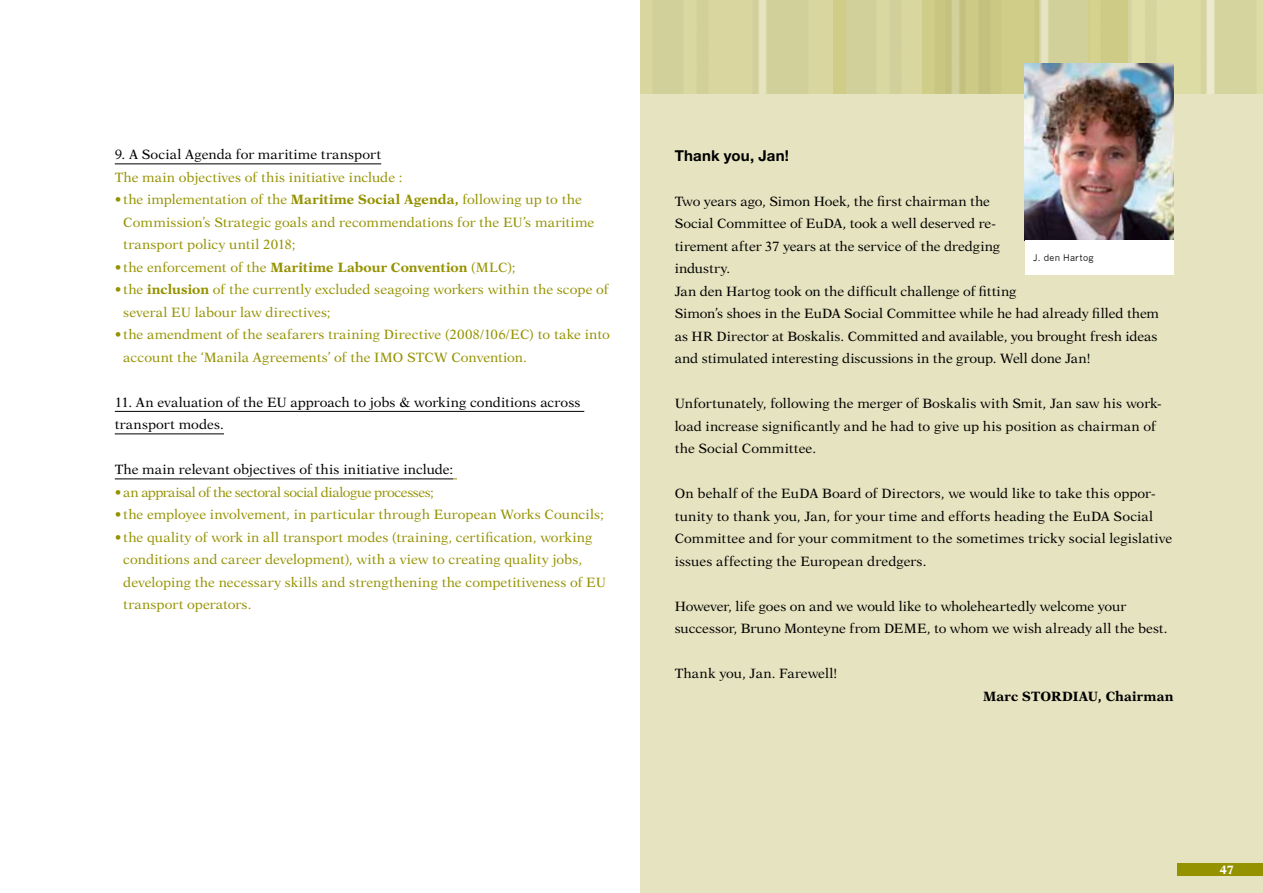
<style>
.page{position:relative;width:1263px;height:893px;background:#fff}
.page>*{position:absolute;margin:0;border:0;box-sizing:border-box;transform-origin:0 0}
.t1{font:700 15px "Helvetica Neue";letter-spacing:.01em;color:#000}
.t2{font:13.5px/22.5px "New Aster";letter-spacing:.005em;color:#000}
.t3{font:13.5px/22.5px "New Aster";letter-spacing:.005em;color:#959200}
.t4{font:13.5px "New Aster";letter-spacing:-.03em;color:#959200}
.t5{font:700 13.5px "New Aster";letter-spacing:.015em;color:#000}
.t6{font:700 12px "New Aster";color:#fff}
.t7{font:9px "News Gothic";letter-spacing:.03em;color:#000}
.s1{font-weight:700}
</style>
<div class="page">
<div style="left:640px;top:0;width:623px;height:893px;background:#e5e3c0"></div>
<div style="left:640px;top:0;width:193px;height:94px;background:#d9d6a0"></div>
<img style="left:833px;top:0;width:89px;height:94px">
<img style="left:922px;top:0;width:167px;height:94px">
<img style="left:1089px;top:0;width:174px;height:94px">
<div style="left:1178px;top:863px;width:85px;height:13px;background:#959200"></div>
<img style="left:1025px;top:64px;width:149px;height:176px">
<div style="left:1025px;top:240px;width:149px;height:34px;background:#fff"></div>
<hr style="left:115px;top:164px;width:266px;height:1px;background:#000">
<hr style="left:115px;top:411px;width:469px;height:1px;background:#000">
<hr style="left:115px;top:434px;width:109px;height:1px;background:#000">
<hr style="left:115px;top:479px;width:338px;height:1px;background:#000">
<p class="t2" style="left:115px;top:143px;width:268px">9. A Social Agenda for maritime transport</p>
<p class="t3" style="left:115px;top:166px;width:289px">The main objectives of this initiative include :</p>
<p class="t3" style="left:123px;top:188px;width:472px;text-indent:-9px">• the implementation of the <span class="s1">Maritime Social Agenda,</span> following up to the<br>Commission’s Strategic goals and recommendations for the EU’s maritime transport policy until 2018;</p>
<p class="t3" style="left:115px;top:256px;width:402px">• the enforcement of the <span class="s1">Maritime Labour Convention</span> (MLC);</p>
<p class="t3" style="left:123px;top:278px;width:487px;text-indent:-9px">• the <span class="s1">inclusion</span> of the currently excluded seagoing workers within the scope of several EU labour law directives;</p>
<p class="t3" style="left:123px;top:323px;width:488px;text-indent:-9px">• the amendment of the seafarers training Directive (2008/106/EC) to take into account the ‘Manila Agreements’ of the IMO STCW Convention.</p>
<p class="t2" style="left:115px;top:391px;width:467px">11. An evaluation of the EU approach to jobs &amp; working conditions across transport modes.</p>
<p class="t2" style="left:115px;top:458px;width:340px">The main relevant objectives of this initiative include:</p>
<p class="t4" style="left:115px;top:484px;width:321px">• an appraisal of the sectoral social dialogue processes;</p>
<p class="t3" style="left:115px;top:503px;width:490px">• the employee involvement, in particular through European Works Councils;</p>
<p class="t3" style="left:123px;top:526px;width:484px;text-indent:-9px">• the quality of work in all transport modes (training, certification, working conditions and career development), with a view to creating quality jobs, developing the necessary skills and strengthening the competitiveness of EU transport operators.</p>
<p class="t1" style="left:675px;top:146px;width:116px">Thank you, Jan!</p>
<p class="t2" style="left:675px;top:190px;width:486px">Two years ago, Simon Hoek, the first chairman the<br>Social Committee of EuDA, took a well deserved re-<br>tirement after 37 years at the service of the dredging<br>industry.<br>Jan den Hartog took on the difficult challenge of fitting<br>Simon’s shoes in the EuDA Social Committee while he had already filled them as HR Director at Boskalis. Committed and available, you brought fresh ideas and stimulated interesting discussions in the group. Well done Jan!</p>
<p class="t2" style="left:675px;top:392px;width:488px">Unfortunately, following the merger of Boskalis with Smit, Jan saw his work&shy;load increase significantly and he had to give up his position as chairman of the Social Committee.</p>
<p class="t2" style="left:675px;top:482px;width:499px">On behalf of the EuDA Board of Directors, we would like to take this oppor&shy;tunity to thank you, Jan, for your time and efforts heading the EuDA Social Committee and for your commitment to the sometimes tricky social legislative issues affecting the European dredgers.</p>
<p class="t2" style="left:675px;top:595px;width:494px">However, life goes on and we would like to wholeheartedly welcome your successor, Bruno Monteyne from DEME, to whom we wish already all the best.</p>
<p class="t2" style="left:675px;top:662px;width:164px">Thank you, Jan. Farewell!</p>
<p class="t5" style="left:983px;top:688px;width:192px">Marc STORDIAU, Chairman</p>
<p class="t7" style="left:1033px;top:252px;width:62px">J. den Hartog</p>
<p class="t6" style="left:1220px;top:863px;width:15px">47</p>
</div>
